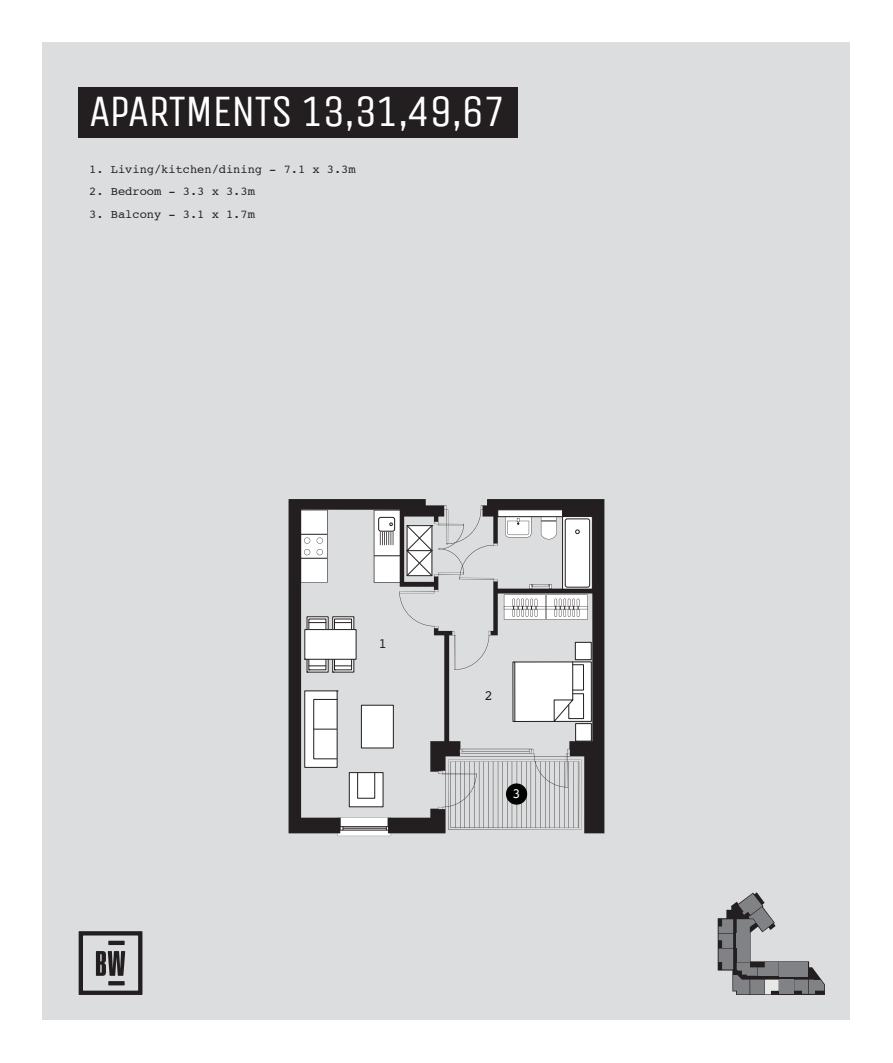
<style>
.page{position:relative;width:893px;height:1063px;background:#fff}
.page>*{position:absolute;margin:0;border:0;box-sizing:border-box;transform-origin:0 0}
.t1{font:45px "Unica One";letter-spacing:-.03em;color:#fff}
.t2{font:14.1px "Courier";color:#231f20}
.t3{font:14.1px "Courier";color:#fff}
.t4{font:12px "Courier";color:#231f20}
</style>
<div class="page">
<div style="left:43px;top:43px;width:807px;height:977px;background:#dcddde"></div>
<svg style="left:718px;top:892px;width:107px;height:103px"></svg>
<svg style="left:338px;top:833px;width:53px;height:3px"></svg>
<svg style="left:289px;top:499px;width:315px;height:334px"></svg>
<svg style="left:307px;top:666px;width:19px;height:7px"></svg>
<svg style="left:333px;top:666px;width:19px;height:7px"></svg>
<div style="left:506px;top:783px;width:21px;height:22px;background:#010202;border-radius:50%"></div>
<div style="left:79px;top:87px;width:439px;height:51px;background:#231f20"></div>
<svg style="left:79px;top:931px;width:63px;height:64px"></svg>
<h1 class="t1" style="left:89px;top:85px;width:418px">APARTMENTs 13,31,49,67</h1>
<p class="t4" style="left:89px;top:164px;width:268px">1. Living/kitchen/dining - 7.1 x 3.3m</p>
<p class="t4" style="left:89px;top:186px;width:167px">2. Bedroom - 3.3 x 3.3m</p>
<p class="t4" style="left:89px;top:209px;width:167px">3. Balcony - 3.1 x 1.7m</p>
<p class="t2" style="left:378px;top:638px;width:10px">1</p>
<p class="t2" style="left:484px;top:690px;width:10px">2</p>
<p class="t3" style="left:512px;top:788px;width:10px">3</p>
</div>
